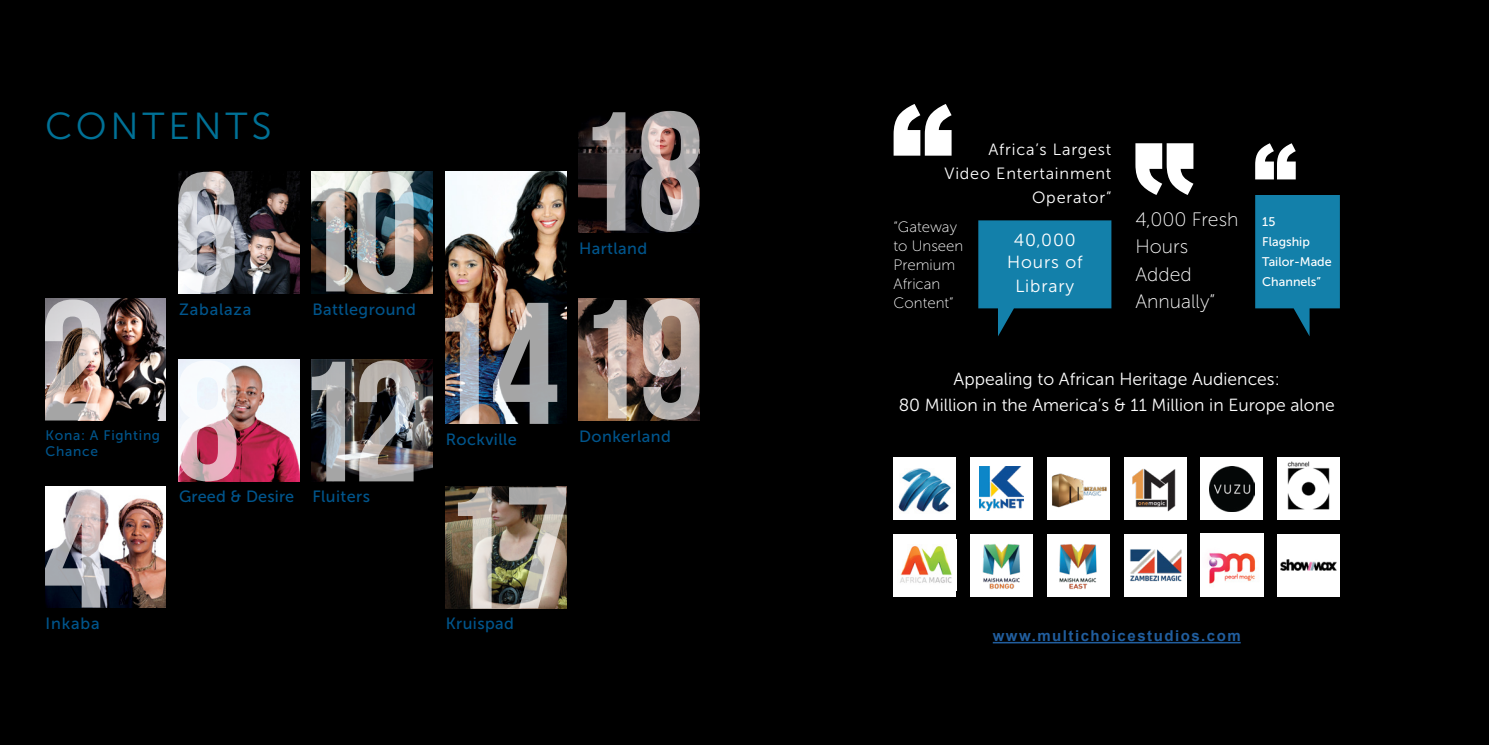
<style>
.page{position:relative;width:1489px;height:745px;background:#fff}
.page>*{position:absolute;margin:0;border:0;box-sizing:border-box;transform-origin:0 0}
.t1{font:37.5px "Museo Sans 300";letter-spacing:.1em;color:#007196}
.t2{font:19.38px/27.5px "Museo Sans 100";color:#fff}
.t3{font:17.5px/26.2px "Museo Sans 300";color:#fff;text-align:center}
.t4{font:17.5px/23.1px "Museo Sans 300";letter-spacing:.05em;color:#fff;text-align:center}
.t5{font:16.25px "Museo Sans 500";letter-spacing:.025em;color:#01558c}
.t6{font:16.25px/23.8px "Museo Sans 300";letter-spacing:.05em;color:#fff;text-align:right}
.t7{font:16.25px "Museo Sans 500";letter-spacing:.05em;color:#01558c}
.t8{font:15px/19.1px "Museo Sans 100";color:#fff}
.t9{font:700 15px "Arial";letter-spacing:.1em;color:#215e9e}
.t10{font:13.75px "Museo Sans 500";letter-spacing:.05em;color:#01558c}
.t11{font:12.5px/20px "Museo Sans 500";color:#fff}
</style>
<div class="page">
<div style="left:0;top:0;width:1488px;height:744px;background:#000"></div>
<hr style="left:992px;top:641px;width:248px;height:2px;background:#215e9e">
<div style="left:893px;top:457px;width:63px;height:62px;background:#fff"></div>
<img style="left:898px;top:468px;width:53px;height:44px">
<div style="left:970px;top:457px;width:63px;height:62px;background:#fff"></div>
<img style="left:979px;top:466px;width:44px;height:44px">
<div style="left:1046px;top:457px;width:63px;height:62px;background:#fff"></div>
<img style="left:1046px;top:461px;width:61px;height:54px">
<img style="left:1124px;top:457px;width:62px;height:62px">
<div style="left:1200px;top:457px;width:63px;height:62px;background:#fff"></div>
<img style="left:1209px;top:466px;width:44px;height:45px">
<img style="left:1277px;top:457px;width:62px;height:62px">
<div style="left:893px;top:533px;width:63px;height:63px;background:#fff"></div>
<img style="left:900px;top:546px;width:52px;height:37px">
<img style="left:970px;top:534px;width:63px;height:62px">
<img style="left:1047px;top:534px;width:62px;height:62px">
<div style="left:1123px;top:533px;width:63px;height:63px;background:#fff"></div>
<img style="left:1130px;top:549px;width:51px;height:33px">
<img style="left:1200px;top:533px;width:63px;height:63px">
<div style="left:1276px;top:533px;width:63px;height:63px;background:#fff"></div>
<img style="left:1280px;top:559px;width:56px;height:11px">
<svg style="left:1255px;top:195px;width:84px;height:141px"></svg>
<svg style="left:893px;top:104px;width:58px;height:51px"></svg>
<svg style="left:1135px;top:143px;width:58px;height:52px"></svg>
<svg style="left:1255px;top:143px;width:40px;height:36px"></svg>
<svg style="left:978px;top:220px;width:133px;height:116px"></svg>
<img style="left:109px;top:486px;width:57px;height:121px">
<img style="left:178px;top:172px;width:121px;height:121px">
<img style="left:45px;top:298px;width:121px;height:122px">
<img style="left:178px;top:359px;width:121px;height:122px">
<img style="left:578px;top:298px;width:121px;height:122px">
<img style="left:312px;top:172px;width:120px;height:121px">
<img style="left:578px;top:121px;width:14px;height:111px">
<img style="left:312px;top:359px;width:120px;height:113px">
<img style="left:445px;top:486px;width:121px;height:122px">
<img style="left:445px;top:172px;width:121px;height:251px">
<img style="left:458px;top:487px;width:108px;height:121px">
<svg style="left:592px;top:111px;width:107px;height:121px"></svg>
<svg style="left:593px;top:298px;width:106px;height:121px;background:#94847c"></svg>
<svg style="left:45px;top:486px;width:64px;height:121px;background:#aaa6ab"></svg>
<svg style="left:178px;top:172px;width:57px;height:120px;background:#afafb4"></svg>
<svg style="left:178px;top:360px;width:58px;height:121px;background:#e2c2cc"></svg>
<img style="left:312px;top:360px;width:103px;height:121px">
<img style="left:312px;top:172px;width:101px;height:120px">
<img style="left:45px;top:299px;width:56px;height:121px">
<img style="left:445px;top:302px;width:112px;height:121px">
<h1 class="t1" style="left:45px;top:106px;width:228px">CONTENTS</h1>
<p class="t7" style="left:179px;top:300px;width:74px">Zabalaza</p>
<p class="t5" style="left:312px;top:300px;width:105px">Battleground</p>
<p class="t5" style="left:579px;top:239px;width:70px">Hartland</p>
<p class="t10" style="left:46px;top:427px;width:116px">Kona: A Fighting</p>
<p class="t5" style="left:579px;top:427px;width:93px">Donkerland</p>
<p class="t10" style="left:46px;top:443px;width:54px">Chance</p>
<p class="t5" style="left:446px;top:430px;width:73px">Rockville</p>
<p class="t5" style="left:46px;top:614px;width:56px">Inkaba</p>
<p class="t5" style="left:179px;top:487px;width:192px">Greed &amp; Desire Fluiters</p>
<p class="t5" style="left:446px;top:614px;width:70px">Kruispad</p>
<p class="t6" style="left:944px;top:138px;width:168px">Africa’s Largest<br>Video Entertainment<br>Operator”</p>
<p class="t8" style="left:893px;top:217px;width:71px">“Gateway to Unseen<br>Premium<br>African<br>Content”</p>
<p class="t2" style="left:1135px;top:205px;width:104px">4,000 Fresh<br>Hours<br>Added<br>Annually”</p>
<p class="t4" style="left:1007px;top:228px;width:77px">40,000<br>Hours of<br>Library</p>
<p class="t11" style="left:1262px;top:212px;width:71px">15<br>Flagship<br>Tailor-Made<br>Channels”</p>
<p class="t3" style="left:898px;top:366px;width:437px">Appealing to African Heritage Audiences:<br>80 Million in the America’s &amp; 11 Million in Europe alone</p>
<p class="t9" style="left:992px;top:625px;width:249px">www.multichoicestudios.com</p>
</div>
